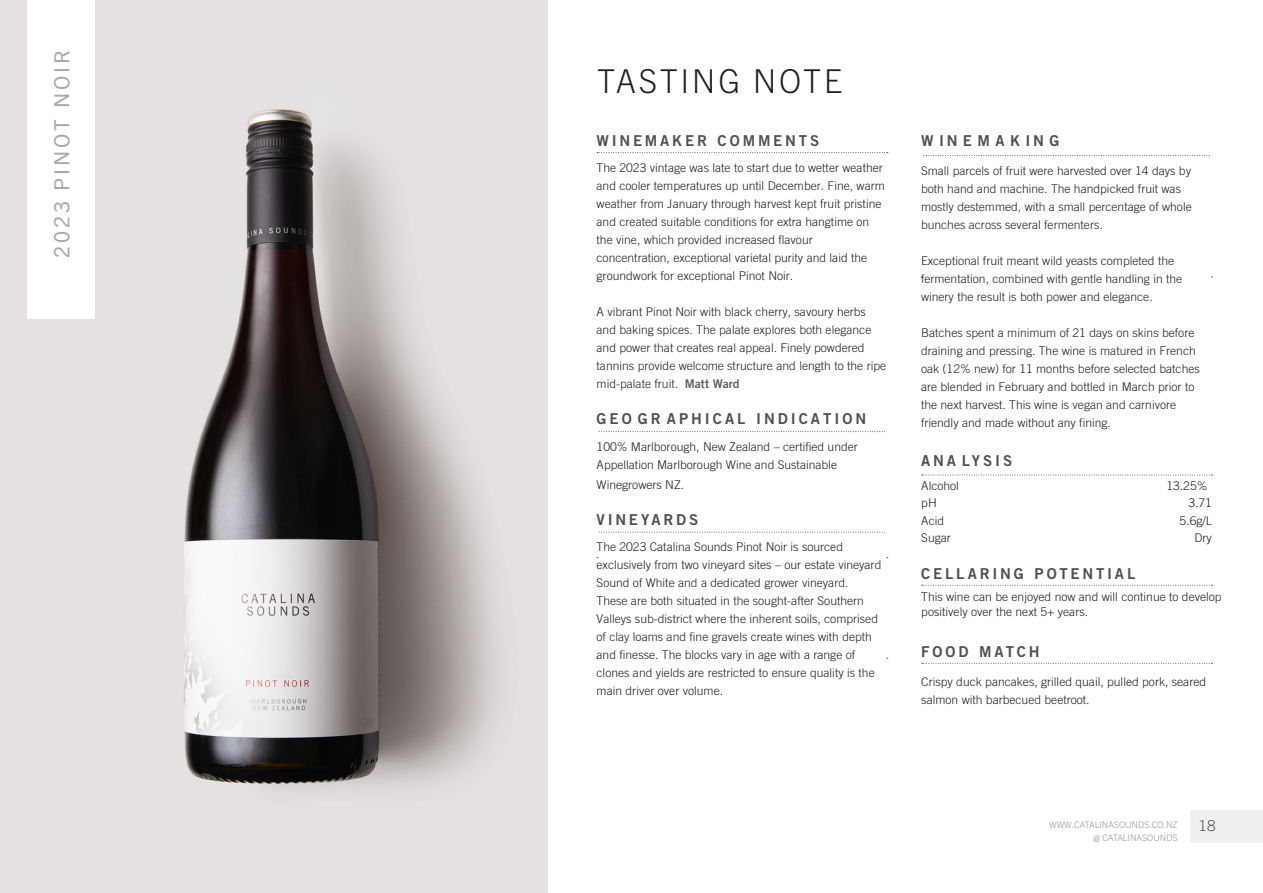
<style>
.page{position:relative;width:1263px;height:893px;background:#fff}
.page>*{position:absolute;margin:0;border:0;box-sizing:border-box;transform-origin:0 0}
.Tasting_Note_H1{font:300 33px "Trade Gothic Next LT Pro";letter-spacing:.08em;color:#231f20}
.R_-_Varietal_and_Vin{font:21px "Trade Gothic Next SR Pro";letter-spacing:.14em;color:#a8a9ad}
.TN_-_H3{font:15px "Trade Gothic LT Std Bd 2";letter-spacing:.19em;color:#4f514f}
.TN_-_H3-2{font:15px "Trade Gothic LT Std Bd 2";letter-spacing:.355em;color:#4f514f}
.t1{font:300 15px "Trade Gothic Next LT Pro";color:#4f514f}
.TN_-_H3-3{font:300 12px/18px "Trade Gothic LT Std";color:#231f20}
.Tasting_Note_Review{font:300 12px/18px "Trade Gothic LT Std";color:#231f20}
.TN_-_Analysis_body_c{font:300 12px "Trade Gothic LT Std";color:#231f20}
.t2{font:300 9px "Trade Gothic Next LT Pro";color:#939598}
.s1{font-family:"Trade Gothic LT Std Bd 2";font-weight:400;color:#5f6262}
</style>
<div class="page">
<img style="left:0;top:0;width:548px;height:893px">
<div style="left:27px;top:0;width:67px;height:319px;background:#fff"></div>
<div style="left:1190px;top:810px;width:73px;height:33px;background:#efefef"></div>
<svg style="left:597px;top:152px;width:291px;height:1px"></svg>
<svg style="left:599px;top:431px;width:286px;height:1px"></svg>
<svg style="left:599px;top:532px;width:286px;height:1px"></svg>
<svg style="left:924px;top:155px;width:286px;height:1px"></svg>
<svg style="left:922px;top:475px;width:290px;height:1px"></svg>
<svg style="left:922px;top:585px;width:290px;height:1px"></svg>
<svg style="left:922px;top:663px;width:290px;height:1px"></svg>
<p class="R_-_Varietal_and_Vin" style="left:47px;top:258px;width:210px;rotate:-90deg">2023 PINOT NOIR</p>
<p class="Tasting_Note_H1" style="left:597px;top:58px;width:247px">TASTING NOTE</p>
<p class="TN_-_H3" style="left:597px;top:131px;width:224px">WINEMAKER COMMENTS</p>
<p class="TN_-_H3-3" style="left:597px;top:158px;width:290px">The 2023 vintage was late to start due to wetter weather and cooler temperatures up until December. Fine, warm weather from January through harvest kept fruit pristine and created suitable conditions for extra hangtime on the vine, which provided increased flavour concentration, exceptional varietal purity and laid the groundwork for exceptional Pinot Noir.</p>
<p class="TN_-_H3-3" style="left:597px;top:302px;width:291px">A vibrant Pinot Noir with black cherry, savoury herbs and baking spices. The palate explores both elegance and power that creates real appeal. Finely powdered tannins provide welcome structure and length to the ripe mid-palate fruit. <span class="s1">Matt Ward</span></p>
<p class="TN_-_H3" style="left:597px;top:409px;width:271px">GEO GR APHICAL INDICATION</p>
<p class="Tasting_Note_Review" style="left:597px;top:438px;width:263px">100% Marlborough, New Zealand – certified under<br>Appellation Marlborough Wine and Sustainable</p>
<p class="Tasting_Note_Review" style="left:597px;top:475px;width:89px">Winegrowers NZ.</p>
<p class="TN_-_H3" style="left:597px;top:511px;width:103px">VINEYARDS</p>
<p class="Tasting_Note_Review" style="left:597px;top:538px;width:286px">The 2023 Catalina Sounds Pinot Noir is sourced exclusively from two vineyard sites – our estate vineyard Sound of White and a dedicated grower vineyard.<br>These are both situated in the sought-after Southern Valleys sub-district where the inherent soils, comprised of clay loams and fine gravels create wines with depth and finesse. The blocks vary in age with a range of clones and yields are restricted to ensure quality is the main driver over volume.</p>
<p class="TN_-_H3-2" style="left:921px;top:131px;width:140px">WINEMAKING</p>
<p class="TN_-_H3-3" style="left:921px;top:161px;width:272px">Small parcels of fruit were harvested over 14 days by both hand and machine. The handpicked fruit was mostly destemmed, with a small percentage of whole bunches across several fermenters.</p>
<p class="TN_-_H3-3" style="left:921px;top:251px;width:263px">Exceptional fruit meant wild yeasts completed the fermentation, combined with gentle handling in the winery the result is both power and elegance.</p>
<p class="TN_-_H3-3" style="left:921px;top:323px;width:280px">Batches spent a minimum of 21 days on skins before draining and pressing. The wine is matured in French oak (12% new) for 11 months before selected batches are blended in February and bottled in March prior to the next harvest. This wine is vegan and carnivore friendly and made without any fining.</p>
<p class="TN_-_H3" style="left:921px;top:451px;width:93px">ANA LYSIS</p>
<p class="TN_-_Analysis_body_c" style="left:921px;top:479px;width:39px">Alcohol</p>
<p class="TN_-_Analysis_body_c" style="left:1166px;top:479px;width:43px">13.25%</p>
<p class="TN_-_Analysis_body_c" style="left:921px;top:496px;width:17px">pH</p>
<p class="TN_-_Analysis_body_c" style="left:1188px;top:496px;width:25px">3.71</p>
<p class="TN_-_Analysis_body_c" style="left:921px;top:513px;width:24px">Acid</p>
<p class="TN_-_Analysis_body_c" style="left:1179px;top:513px;width:34px">5.6g/L</p>
<p class="TN_-_Analysis_body_c" style="left:921px;top:531px;width:31px">Sugar</p>
<p class="TN_-_Analysis_body_c" style="left:1194px;top:531px;width:19px">Dry</p>
<p class="TN_-_H3" style="left:921px;top:564px;width:216px">CELLARING POTENTIAL</p>
<p class="Tasting_Note_Review" style="left:921px;top:590px;width:302px;line-height:14.4px">This wine can be enjoyed now and will continue to develop positively over the next 5+ years.</p>
<p class="TN_-_H3" style="left:921px;top:642px;width:120px">FOOD MATCH</p>
<p class="Tasting_Note_Review" style="left:921px;top:673px;width:286px">Crispy duck pancakes, grilled quail, pulled pork, seared salmon with barbecued beetroot.</p>
<p class="t2" style="left:1049px;top:818px;width:130px">WWW.CATALINASOUNDS.CO.NZ</p>
<p class="t1" style="left:1198px;top:815px;width:19px">18</p>
<p class="t2" style="left:1093px;top:831px;width:86px">@ CATALINASOUNDS</p>
</div>
